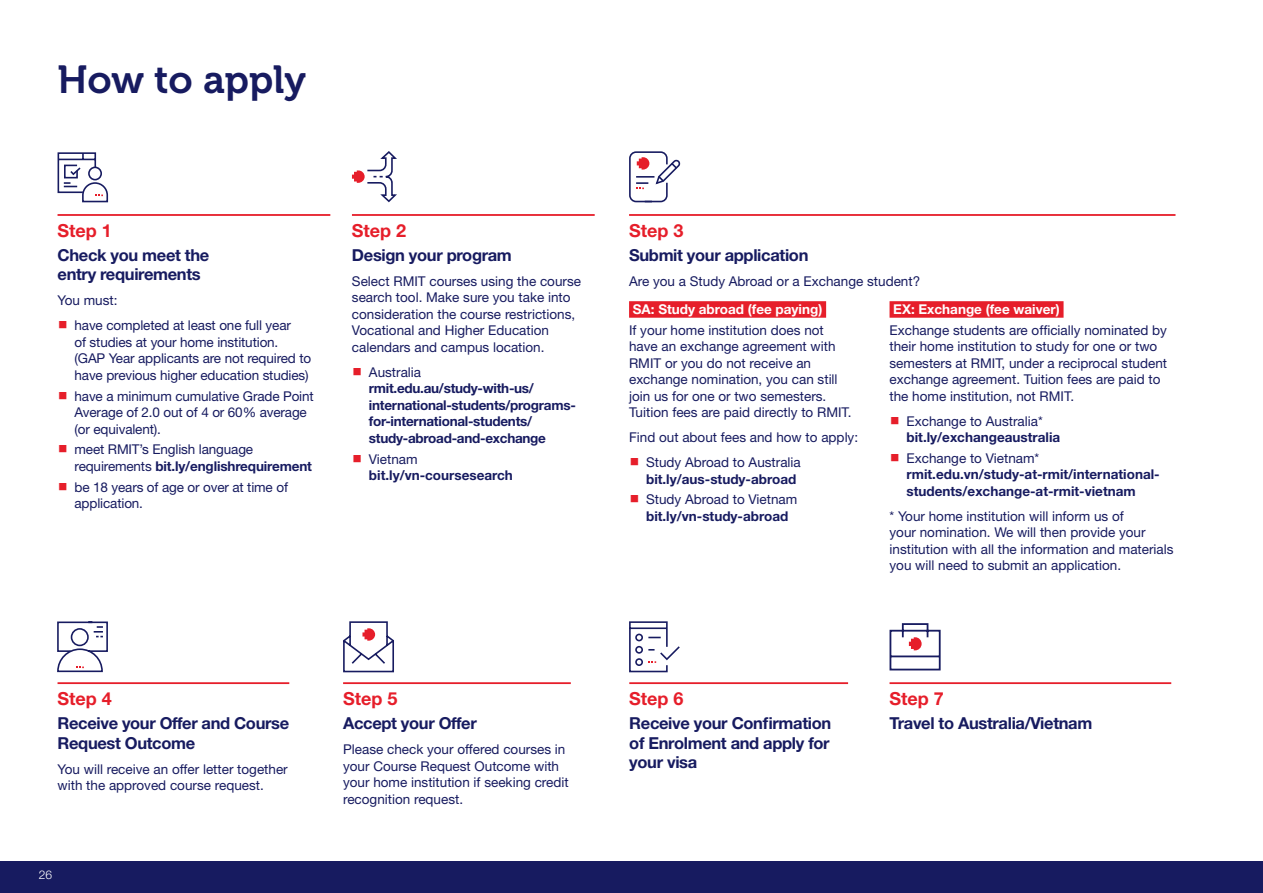
<style>
.page{position:relative;width:1263px;height:893px;background:#fff}
.page>*{position:absolute;margin:0;border:0;box-sizing:border-box;transform-origin:0 0}
.t1{font:39px "Museo 700";letter-spacing:-.005em;color:#171b60}
.t2{font:700 18px "Helvetica Neue LT Pro";color:#e61e2a}
.t3{font:700 16.5px/19.5px "Helvetica Neue LT Pro";letter-spacing:-.02em;color:#171b60}
.t4{font:13.5px/16.5px "Helvetica Neue LT Pro";color:#171b60}
.t5{font:700 13.5px/16.5px "Helvetica Neue LT Pro";color:#171b60}
.t6{font:700 13.5px/16.5px "Helvetica Neue LT Pro";letter-spacing:-.02em;color:#171b60}
.t7{font:700 13.5px "Helvetica Neue LT Pro";color:#fff}
.t8{font:300 12px "Helvetica Neue LT Pro";color:#fff}
.s1{font-family:"Letter Gothic Std";font-size:18px;color:#e61e2a}
.s2{font-weight:700}
.s3{font-family:"Letter Gothic Std";font-weight:400;font-size:18px;color:#e61e2a}
.s4{font-weight:400}
</style>
<div class="page">
<div style="left:0;top:861px;width:1263px;height:32px;background:#171b60"></div>
<hr style="left:58px;top:214px;width:272px;height:2px;background:#e61e2a">
<hr style="left:58px;top:682px;width:231px;height:2px;background:#e61e2a">
<hr style="left:343px;top:682px;width:228px;height:2px;background:#e61e2a">
<hr style="left:629px;top:682px;width:219px;height:2px;background:#e61e2a">
<hr style="left:889px;top:682px;width:282px;height:2px;background:#e61e2a">
<hr style="left:352px;top:214px;width:243px;height:2px;background:#e61e2a">
<hr style="left:629px;top:214px;width:546px;height:2px;background:#e61e2a">
<div style="left:629px;top:301px;width:197px;height:17px;background:#e61e2a"></div>
<div style="left:889px;top:301px;width:174px;height:17px;background:#e61e2a"></div>
<svg style="left:629px;top:621px;width:51px;height:52px"></svg>
<svg style="left:57px;top:152px;width:52px;height:51px"></svg>
<svg style="left:352px;top:151px;width:45px;height:52px"></svg>
<svg style="left:57px;top:621px;width:51px;height:52px"></svg>
<svg style="left:343px;top:621px;width:51px;height:52px"></svg>
<svg style="left:629px;top:151px;width:52px;height:52px"></svg>
<svg style="left:889px;top:623px;width:52px;height:48px"></svg>
<h1 class="t1" style="left:58px;top:58px;width:250px">How to apply</h1>
<h2 class="t2" style="left:58px;top:220px;width:56px">Step 1</h2>
<p class="t3" style="left:58px;top:245px;width:153px">Check you meet the entry requirements</p>
<p class="t4" style="left:58px;top:292px;width:62px">You must:</p>
<p class="t4" style="left:75px;top:317px;width:238px;text-indent:-17px"><span class="s1">■</span> have completed at least one full year<br>of studies at your home institution. (GAP Year applicants are not required to have previous higher education studies)</p>
<p class="t4" style="left:75px;top:387px;width:241px;text-indent:-17px"><span class="s1">■</span> have a minimum cumulative Grade Point<br>Average of 2.0 out of 4 or 60% average (or equivalent).</p>
<p class="t4" style="left:75px;top:441px;width:239px;text-indent:-17px"><span class="s1">■</span> meet RMIT’s English language requirements <span class="s2">bit.ly/englishrequirement</span></p>
<p class="t4" style="left:75px;top:478px;width:215px;text-indent:-17px"><span class="s1">■</span> be 18 years of age or over at time of application.</p>
<h2 class="t2" style="left:352px;top:220px;width:56px">Step 2</h2>
<p class="t3" style="left:352px;top:245px;width:161px">Design your program</p>
<p class="t4" style="left:352px;top:273px;width:231px">Select RMIT courses using the course search tool. Make sure you take into consideration the course restrictions, Vocational and Higher Education calendars and campus location.</p>
<p class="t6" style="left:369px;top:364px;width:208px;text-indent:-17px"><span class="s3">■</span> <span class="s4">Australia </span>rmit.edu.au/study-with-us/ international-students/programs&shy;for-international-students/ study-abroad-and-exchange</p>
<p class="t5" style="left:369px;top:450px;width:146px;text-indent:-17px"><span class="s3">■</span> <span class="s4">Vietnam </span>bit.ly/vn-coursesearch</p>
<h2 class="t2" style="left:58px;top:688px;width:56px">Step 4</h2>
<p class="t3" style="left:58px;top:713px;width:233px">Receive your Offer and Course<br>Request Outcome</p>
<p class="t4" style="left:58px;top:760px;width:232px">You will receive an offer letter together with the approved course request.</p>
<p class="t8" style="left:39px;top:868px;width:15px">26</p>
<h2 class="t2" style="left:343px;top:688px;width:56px">Step 5</h2>
<p class="t3" style="left:343px;top:713px;width:135px">Accept your Offer</p>
<p class="t4" style="left:343px;top:741px;width:227px">Please check your offered courses in your Course Request Outcome with your home institution if seeking credit recognition request.</p>
<h2 class="t2" style="left:629px;top:220px;width:56px">Step 3</h2>
<p class="t3" style="left:629px;top:245px;width:181px">Submit your application</p>
<p class="t4" style="left:629px;top:273px;width:293px">Are you a Study Abroad or a Exchange student?</p>
<p class="t7" style="left:633px;top:301px;width:191px">SA: Study abroad (fee paying)</p>
<p class="t4" style="left:629px;top:321px;width:224px">If your home institution does not have an exchange agreement with RMIT or you do not receive an exchange nomination, you can still join us for one or two semesters.<br>Tuition fees are paid directly to RMIT.</p>
<p class="t4" style="left:629px;top:429px;width:231px">Find out about fees and how to apply:</p>
<p class="t5" style="left:646px;top:454px;width:156px;text-indent:-17px"><span class="s3">■</span> <span class="s4">Study Abroad to Australia </span>bit.ly/aus-study-abroad</p>
<p class="t5" style="left:629px;top:491px;width:170px;text-align:center"><span class="s3">■</span> <span class="s4">Study Abroad to Vietnam </span>bit.ly/vn-study-abroad</p>
<p class="t7" style="left:893px;top:301px;width:168px">EX: Exchange (fee waiver)</p>
<p class="t4" style="left:889px;top:321px;width:279px">Exchange students are officially nominated by their home institution to study for one or two semesters at RMIT, under a reciprocal student exchange agreement. Tuition fees are paid to the home institution, not RMIT.</p>
<p class="t5" style="left:906px;top:412px;width:155px;text-indent:-17px"><span class="s3">■</span> <span class="s4">Exchange to Australia* </span>bit.ly/exchangeaustralia</p>
<p class="t5" style="left:906px;top:450px;width:255px;text-indent:-17px"><span class="s3">■</span> <span class="s4">Exchange to Vietnam* </span>rmit.edu.vn/study-at-rmit/international&shy;students/exchange-at-rmit-vietnam</p>
<p class="t4" style="left:889px;top:508px;width:286px">* Your home institution will inform us of<br>your nomination. We will then provide your institution with all the information and materials you will need to submit an application.</p>
<h2 class="t2" style="left:629px;top:688px;width:56px">Step 6</h2>
<p class="t3" style="left:629px;top:713px;width:204px;text-align:justify">Receive your Confirmation of Enrolment and apply for your visa</p>
<h2 class="t2" style="left:889px;top:688px;width:56px">Step 7</h2>
<p class="t3" style="left:889px;top:713px;width:204px">Travel to Australia/Vietnam</p>
</div>
